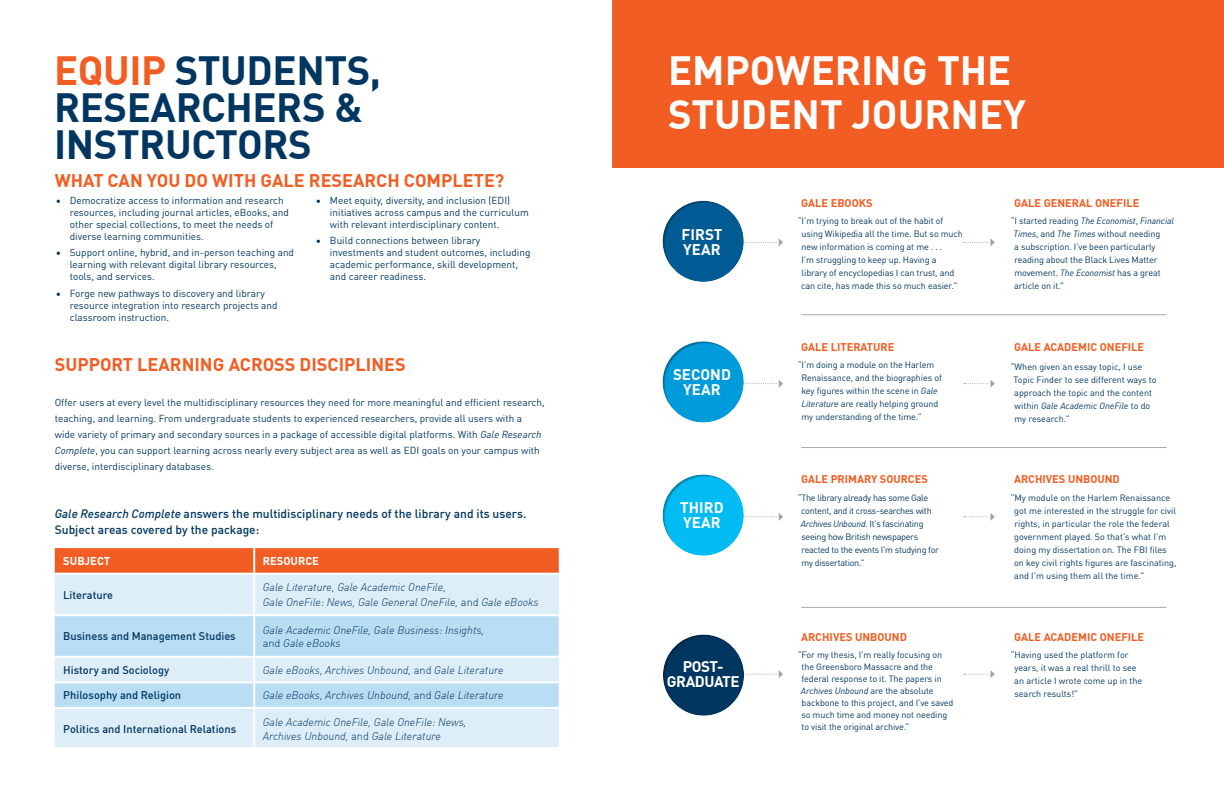
<style>
.page{position:relative;width:1224px;height:792px;background:#fff}
.page>*{position:absolute;margin:0;border:0;box-sizing:border-box;transform-origin:0 0}
.t1{font:700 40px/37px "DIN Offc";letter-spacing:-.01em;color:#003660}
.t2{font:700 40px/44px "DIN Offc";color:#fff}
.t3{font:700 18px "DIN Offc";color:#f15d22}
.t4{font:700 15.1px/15.1px "DIN Offc";color:#fff}
.t5{font:700 15.1px/15.1px "DIN Offc";letter-spacing:-.03em;color:#fff;text-align:center}
.t6{font:500 12px/16px "DIN Offc";color:#003660}
.t7{font:700 11.2px "DIN Offc";color:#fff}
.t8{font:italic 300 11px/13.2px "DIN Offc";color:#003660}
.t9{font:700 11px "DIN Offc";color:#f15d22}
.t10{font:500 11px "DIN Offc";color:#003660}
.t11{font:10px/12px "DIN Offc";color:#003660}
.t12{font:9px/13px "DIN Offc";letter-spacing:-.01em;color:#003660}
.t13{font:9px/13px "DIN Offc";letter-spacing:-.03em;color:#003660}
.s1{color:#f15d22}
.s2{font-style:italic}
.s3{font-style:normal}
</style>
<div class="page">
<svg style="left:55px;top:548px;width:504px;height:25px;background:#f15f26"></svg>
<div style="left:55px;top:575px;width:504px;height:39px;background:#deeef9"></div>
<svg style="left:55px;top:616px;width:504px;height:131px;background:#cbe5f5"></svg>
<hr style="left:253px;top:575px;width:2px;height:39px;background:#fff">
<hr style="left:253px;top:616px;width:2px;height:40px;background:#fff">
<hr style="left:55px;top:656px;width:199px;height:2px;background:#fff">
<hr style="left:254px;top:656px;width:305px;height:2px;background:#fff">
<hr style="left:253px;top:658px;width:2px;height:23px;background:#fff">
<hr style="left:55px;top:681px;width:199px;height:2px;background:#fff">
<hr style="left:254px;top:681px;width:305px;height:2px;background:#fff">
<hr style="left:253px;top:683px;width:2px;height:24px;background:#fff">
<hr style="left:55px;top:707px;width:199px;height:2px;background:#fff">
<hr style="left:254px;top:707px;width:305px;height:2px;background:#fff">
<hr style="left:253px;top:709px;width:2px;height:39px;background:#fff">
<hr style="left:253px;top:548px;width:2px;height:25px;background:#fff">
<svg style="left:752px;top:238px;width:31px;height:8px"></svg>
<svg style="left:752px;top:380px;width:31px;height:8px"></svg>
<svg style="left:752px;top:513px;width:31px;height:8px"></svg>
<svg style="left:754px;top:670px;width:29px;height:8px"></svg>
<svg style="left:964px;top:238px;width:31px;height:8px"></svg>
<svg style="left:964px;top:380px;width:31px;height:8px"></svg>
<svg style="left:964px;top:513px;width:31px;height:8px"></svg>
<svg style="left:964px;top:670px;width:31px;height:8px"></svg>
<div style="left:654px;top:627px;width:99px;height:89px;background:#000;opacity:.3"></div>
<div style="left:653px;top:467px;width:99px;height:89px;background:#000;opacity:.3"></div>
<div style="left:653px;top:334px;width:99px;height:89px;background:#000;opacity:.3"></div>
<div style="left:653px;top:193px;width:99px;height:89px;background:#000;opacity:.3"></div>
<div style="left:612px;top:0;width:612px;height:167px;background:#f15d22"></div>
<hr style="left:801px;top:314px;width:365px;height:1px;background:#a5a7aa">
<hr style="left:801px;top:447px;width:365px;height:1px;background:#a5a7aa">
<hr style="left:801px;top:607px;width:365px;height:1px;background:#a5a7aa">
<h1 class="t1" style="left:54px;top:52px;width:329px"><span class="s1">EQUIP</span> STUDENTS,<br>RESEARCHERS &amp;<br>INSTRUCTORS</h1>
<h2 class="t3" style="left:55px;top:169px;width:451px">WHAT CAN YOU DO WITH GALE RESEARCH COMPLETE?</h2>
<p class="t11" style="left:70px;top:194px;width:221px;text-indent:-14px">• Democratize access to information and research resources, including journal articles, eBooks, and other special collections, to meet the needs of diverse learning communities.</p>
<p class="t11" style="left:70px;top:247px;width:226px;text-indent:-14px">• Support online, hybrid, and in-person teaching and learning with relevant digital library resources, tools, and services.</p>
<p class="t11" style="left:70px;top:287px;width:209px;text-indent:-14px">• Forge new pathways to discovery and library resource integration into research projects and classroom instruction.</p>
<p class="t11" style="left:330px;top:194px;width:200px;text-indent:-14px">• Meet equity, diversity, and inclusion (EDI) initiatives across campus and the curriculum with relevant interdisciplinary content.</p>
<p class="t11" style="left:330px;top:235px;width:202px;text-indent:-14px">• Build connections between library investments and student outcomes, including academic performance, skill development, and career readiness.</p>
<h2 class="t3" style="left:55px;top:352px;width:353px">SUPPORT LEARNING ACROSS DISCIPLINES</h2>
<p class="t11" style="left:55px;top:394px;width:492px;line-height:16px">Offer users at every level the multidisciplinary resources they need for more meaningful and efficient research, teaching, and learning. From undergraduate students to experienced researchers, provide all users with a wide variety of primary and secondary sources in a package of accessible digital platforms. With <span class="s2">Gale Research Complete</span>, you can support learning across nearly every subject area as well as EDI goals on your campus with diverse, interdisciplinary databases.</p>
<h3 class="t6" style="left:55px;top:505px;width:473px"><span class="s2">Gale Research Complete</span> answers the multidisciplinary needs of the library and its users.<br>Subject areas covered by the package:</h3>
<p class="t7" style="left:63px;top:554px;width:48px">SUBJECT</p>
<p class="t7" style="left:263px;top:554px;width:58px">RESOURCE</p>
<p class="t10" style="left:63px;top:588px;width:51px">Literature</p>
<p class="t8" style="left:263px;top:579px;width:278px;line-height:15.5px">Gale Literature, Gale Academic OneFile,<br>Gale OneFile: News, Gale General OneFile, <span class="s3">and</span> Gale eBooks</p>
<p class="t10" style="left:63px;top:629px;width:174px">Business and Management Studies</p>
<p class="t8" style="left:263px;top:623px;width:223px">Gale Academic OneFile, Gale Business: Insights, <span class="s3">and</span> Gale eBooks</p>
<p class="t10" style="left:63px;top:663px;width:108px">History and Sociology</p>
<p class="t8" style="left:263px;top:663px;width:242px">Gale eBooks, Archives Unbound, <span class="s3">and</span> Gale Literature</p>
<p class="t10" style="left:63px;top:688px;width:119px">Philosophy and Religion</p>
<p class="t8" style="left:263px;top:689px;width:242px">Gale eBooks, Archives Unbound, <span class="s3">and</span> Gale Literature</p>
<p class="t10" style="left:63px;top:722px;width:175px">Politics and International Relations</p>
<p class="t8" style="left:263px;top:716px;width:205px">Gale Academic OneFile, Gale OneFile: News,<br>Archives Unbound, <span class="s3">and</span> Gale Literature</p>
<h1 class="t2" style="left:668px;top:48px;width:360px">EMPOWERING THE<br>STUDENT JOURNEY</h1>
<h3 class="t4" style="left:682px;top:227px;width:42px">FIRST<br>YEAR</h3>
<h3 class="t4" style="left:673px;top:367px;width:59px;text-align:center">SECOND<br>YEAR</h3>
<h3 class="t4" style="left:680px;top:500px;width:45px">THIRD<br>YEAR</h3>
<h3 class="t5" style="left:667px;top:659px;width:74px">POST-<br>GRADUATE</h3>
<p class="t9" style="left:801px;top:196px;width:73px">GALE EBOOKS</p>
<p class="t9" style="left:1014px;top:196px;width:127px">GALE GENERAL ONEFILE</p>
<p class="t12" style="left:801px;top:215px;width:163px;text-indent:-3px">“I’m trying to break out of the habit of using Wikipedia all the time. But so much new information is coming at me . . .<br>I’m struggling to keep up. Having a library of encyclopedias I can trust, and can cite, has made this so much easier.”</p>
<p class="t12" style="left:1013px;top:215px;width:162px;text-indent:-3px">“I started reading <span class="s2">The Economist</span>, <span class="s2">Financial Times</span>, and <span class="s2">The Times</span> without needing<br>a subscription. I’ve been particularly reading about the Black Lives Matter movement. <span class="s2">The Economist</span> has a great article on it.”</p>
<p class="t9" style="left:801px;top:339px;width:95px">GALE LITERATURE</p>
<p class="t9" style="left:1014px;top:339px;width:132px">GALE ACADEMIC ONEFILE</p>
<p class="t12" style="left:801px;top:358px;width:142px;text-indent:-4px">“I’m doing a module on the Harlem Renaissance, and the biographies of key figures within the scene in <span class="s2">Gale Literature</span> are really helping ground my understanding of the time.”</p>
<p class="t12" style="left:1014px;top:360px;width:144px;text-indent:-3px">“When given an essay topic, I use<br>Topic Finder to see different ways to approach the topic and the content within <span class="s2">Gale Academic OneFile</span> to do my research.”</p>
<p class="t9" style="left:801px;top:472px;width:128px">GALE PRIMARY SOURCES</p>
<p class="t9" style="left:1014px;top:472px;width:107px">ARCHIVES UNBOUND</p>
<p class="t13" style="left:801px;top:491px;width:140px;text-indent:-3px">“The library already has some Gale content, and it cross-searches with<br><span class="s2">Archives Unbound</span>. It’s fascinating seeing how British newspapers reacted to the events I’m studying for my dissertation.”</p>
<p class="t12" style="left:1014px;top:491px;width:164px;text-indent:-3px">“My module on the Harlem Renaissance got me interested in the struggle for civil rights, in particular the role the federal government played. So that’s what I’m doing my dissertation on. The FBI files on key civil rights figures are fascinating, and I’m using them all the time.”</p>
<p class="t9" style="left:801px;top:630px;width:107px">ARCHIVES UNBOUND</p>
<p class="t9" style="left:1014px;top:630px;width:132px">GALE ACADEMIC ONEFILE</p>
<p class="t12" style="left:801px;top:649px;width:154px;line-height:12px;text-indent:-3px">“For my thesis, I’m really focusing on the Greensboro Massacre and the federal response to it. The papers in <span class="s2">Archives Unbound</span> are the absolute backbone to this project, and I’ve saved so much time and money not needing to visit the original archive.”</p>
<p class="t12" style="left:1014px;top:649px;width:129px;text-indent:-4px">“Having used the platform for years, it was a real thrill to see an article I wrote come up in the search results!”</p>
</div>
